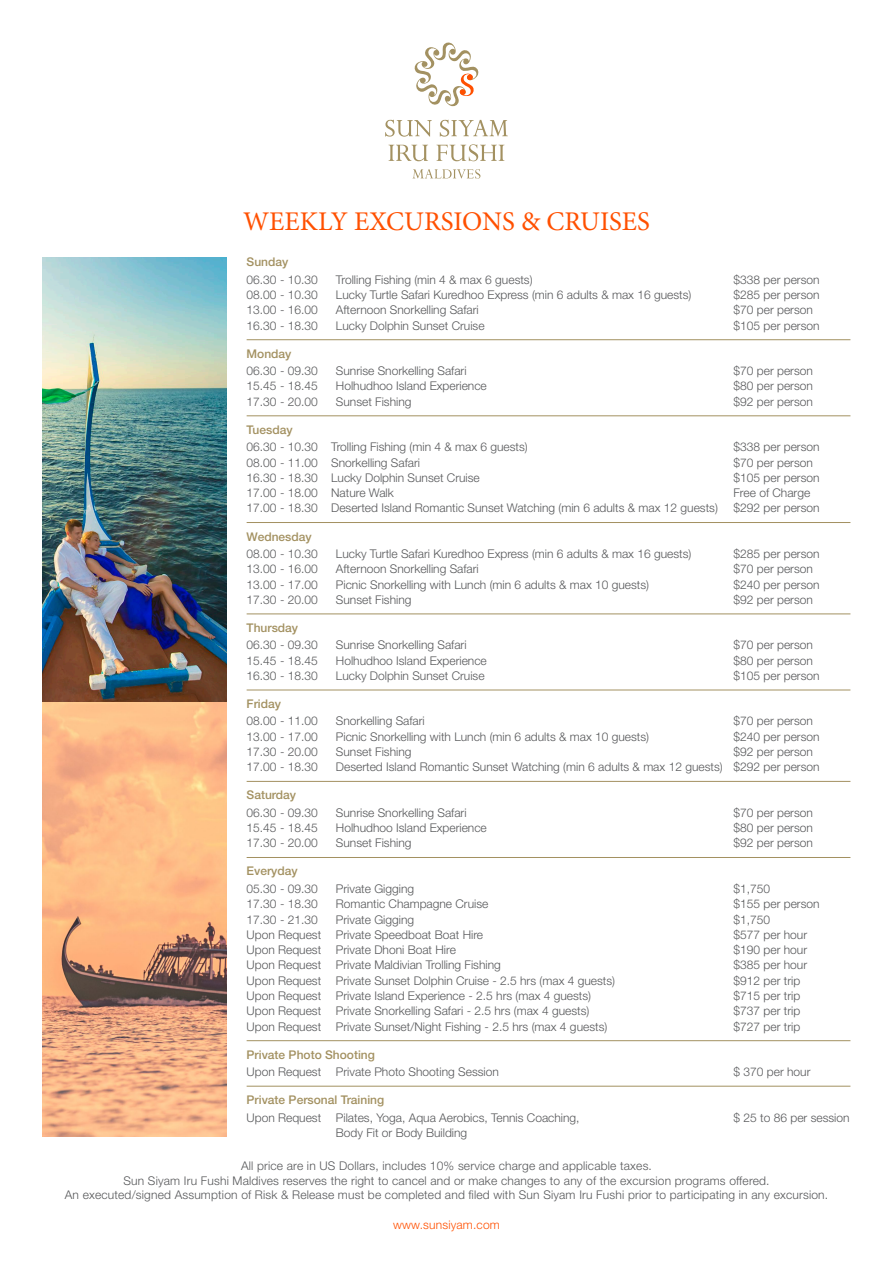
<style>
.page{position:relative;width:893px;height:1263px;background:#fff}
.page>*{position:absolute;margin:0;border:0;box-sizing:border-box;transform-origin:0 0}
.t1{font:27px "Minion Pro";color:#ff5000}
.t2{font:300 12px/14.4px "Helvetica Neue LT Std";color:#57585a;text-align:center}
.t3{font:500 12px "Helvetica Neue LT Std";color:#a39161}
.t4{font:300 12px "Helvetica Neue LT Std";letter-spacing:.015em;color:#ff5000}
</style>
<div class="page">
<svg style="left:388px;top:145px;width:40px;height:16px"></svg>
<svg style="left:436px;top:144px;width:68px;height:17px"></svg>
<svg style="left:414px;top:42px;width:65px;height:65px"></svg>
<svg style="left:385px;top:120px;width:47px;height:17px"></svg>
<svg style="left:440px;top:120px;width:68px;height:17px"></svg>
<svg style="left:412px;top:169px;width:68px;height:10px"></svg>
<hr style="left:247px;top:339px;width:603px;height:1px;background:#a39161">
<hr style="left:247px;top:415px;width:603px;height:1px;background:#a39161">
<hr style="left:247px;top:522px;width:603px;height:1px;background:#a39161">
<hr style="left:247px;top:613px;width:603px;height:1px;background:#a39161">
<hr style="left:247px;top:690px;width:603px;height:1px;background:#a39161">
<hr style="left:247px;top:781px;width:603px;height:1px;background:#a39161">
<hr style="left:247px;top:857px;width:603px;height:1px;background:#a39161">
<hr style="left:247px;top:1040px;width:603px;height:1px;background:#a39161">
<hr style="left:247px;top:1086px;width:603px;height:1px;background:#a39161">
<img style="left:43px;top:258px;width:184px;height:879px">
<h1 class="t1" style="left:243px;top:203px;width:408px">WEEKLY EXCURSIONS &amp; CRUISES</h1>
<p class="t3" style="left:247px;top:255px;width:43px">Sunday</p>
<p class="t2" style="left:247px;top:272px;width:73px">06.30 - 10.30</p>
<p class="t2" style="left:336px;top:272px;width:198px">Trolling Fishing (min 4 &amp; max 6 guests)</p>
<p class="t2" style="left:733px;top:272px;width:88px">$338 per person</p>
<p class="t2" style="left:247px;top:287px;width:73px">08.00 - 10.30</p>
<p class="t2" style="left:336px;top:287px;width:357px">Lucky Turtle Safari Kuredhoo Express (min 6 adults &amp; max 16 guests)</p>
<p class="t2" style="left:733px;top:287px;width:88px">$285 per person</p>
<p class="t2" style="left:247px;top:303px;width:73px">13.00 - 16.00</p>
<p class="t2" style="left:336px;top:303px;width:144px">Afternoon Snorkelling Safari</p>
<p class="t2" style="left:733px;top:303px;width:81px">$70 per person</p>
<p class="t2" style="left:247px;top:318px;width:73px">16.30 - 18.30</p>
<p class="t2" style="left:336px;top:318px;width:150px">Lucky Dolphin Sunset Cruise</p>
<p class="t2" style="left:733px;top:318px;width:88px">$105 per person</p>
<p class="t3" style="left:247px;top:346px;width:46px">Monday</p>
<p class="t2" style="left:247px;top:363px;width:73px">06.30 - 09.30</p>
<p class="t2" style="left:336px;top:363px;width:132px">Sunrise Snorkelling Safari</p>
<p class="t2" style="left:733px;top:363px;width:81px">$70 per person</p>
<p class="t2" style="left:247px;top:379px;width:73px">15.45 - 18.45</p>
<p class="t2" style="left:336px;top:379px;width:152px">Holhudhoo Island Experience</p>
<p class="t2" style="left:733px;top:379px;width:81px">$80 per person</p>
<p class="t2" style="left:247px;top:394px;width:73px">17.30 - 20.00</p>
<p class="t2" style="left:336px;top:394px;width:77px">Sunset Fishing</p>
<p class="t2" style="left:733px;top:394px;width:81px">$92 per person</p>
<p class="t3" style="left:247px;top:422px;width:48px">Tuesday</p>
<p class="t2" style="left:247px;top:439px;width:283px">06.30 - 10.30 Trolling Fishing (min 4 &amp; max 6 guests)</p>
<p class="t2" style="left:733px;top:439px;width:88px">$338 per person</p>
<p class="t2" style="left:247px;top:455px;width:175px">08.00 - 11.00 Snorkelling Safari</p>
<p class="t2" style="left:733px;top:455px;width:81px">$70 per person</p>
<p class="t2" style="left:247px;top:470px;width:235px">16.30 - 18.30 Lucky Dolphin Sunset Cruise</p>
<p class="t2" style="left:733px;top:470px;width:88px">$105 per person</p>
<p class="t2" style="left:247px;top:485px;width:149px">17.00 - 18.00 Nature Walk</p>
<p class="t2" style="left:733px;top:485px;width:78px">Free of Charge</p>
<p class="t2" style="left:247px;top:501px;width:473px">17.00 - 18.30 Deserted Island Romantic Sunset Watching (min 6 adults &amp; max 12 guests)</p>
<p class="t2" style="left:733px;top:501px;width:88px">$292 per person</p>
<p class="t3" style="left:247px;top:529px;width:67px">Wednesday</p>
<p class="t2" style="left:247px;top:546px;width:73px">08.00 - 10.30</p>
<p class="t2" style="left:336px;top:546px;width:357px">Lucky Turtle Safari Kuredhoo Express (min 6 adults &amp; max 16 guests)</p>
<p class="t2" style="left:733px;top:546px;width:88px">$285 per person</p>
<p class="t2" style="left:247px;top:561px;width:73px">13.00 - 16.00</p>
<p class="t2" style="left:336px;top:561px;width:144px">Afternoon Snorkelling Safari</p>
<p class="t2" style="left:733px;top:561px;width:81px">$70 per person</p>
<p class="t2" style="left:247px;top:577px;width:73px">13.00 - 17.00</p>
<p class="t2" style="left:336px;top:577px;width:315px">Picnic Snorkelling with Lunch (min 6 adults &amp; max 10 guests)</p>
<p class="t2" style="left:733px;top:577px;width:88px">$240 per person</p>
<p class="t2" style="left:247px;top:592px;width:73px">17.30 - 20.00</p>
<p class="t2" style="left:336px;top:592px;width:77px">Sunset Fishing</p>
<p class="t2" style="left:733px;top:592px;width:81px">$92 per person</p>
<p class="t3" style="left:247px;top:620px;width:53px">Thursday</p>
<p class="t2" style="left:247px;top:638px;width:73px">06.30 - 09.30</p>
<p class="t2" style="left:336px;top:638px;width:132px">Sunrise Snorkelling Safari</p>
<p class="t2" style="left:733px;top:638px;width:81px">$70 per person</p>
<p class="t2" style="left:247px;top:653px;width:73px">15.45 - 18.45</p>
<p class="t2" style="left:336px;top:653px;width:152px">Holhudhoo Island Experience</p>
<p class="t2" style="left:733px;top:653px;width:81px">$80 per person</p>
<p class="t2" style="left:247px;top:668px;width:73px">16.30 - 18.30</p>
<p class="t2" style="left:336px;top:668px;width:150px">Lucky Dolphin Sunset Cruise</p>
<p class="t2" style="left:733px;top:668px;width:88px">$105 per person</p>
<p class="t3" style="left:247px;top:696px;width:36px">Friday</p>
<p class="t2" style="left:247px;top:714px;width:73px">08.00 - 11.00</p>
<p class="t2" style="left:336px;top:714px;width:90px">Snorkelling Safari</p>
<p class="t2" style="left:733px;top:714px;width:81px">$70 per person</p>
<p class="t2" style="left:247px;top:729px;width:73px">13.00 - 17.00</p>
<p class="t2" style="left:336px;top:729px;width:315px">Picnic Snorkelling with Lunch (min 6 adults &amp; max 10 guests)</p>
<p class="t2" style="left:733px;top:729px;width:88px">$240 per person</p>
<p class="t2" style="left:247px;top:744px;width:73px">17.30 - 20.00</p>
<p class="t2" style="left:336px;top:744px;width:77px">Sunset Fishing</p>
<p class="t2" style="left:733px;top:744px;width:81px">$92 per person</p>
<p class="t2" style="left:247px;top:760px;width:73px">17.00 - 18.30</p>
<p class="t2" style="left:336px;top:760px;width:485px">Deserted Island Romantic Sunset Watching (min 6 adults &amp; max 12 guests) $292 per person</p>
<p class="t3" style="left:247px;top:788px;width:51px">Saturday</p>
<p class="t2" style="left:247px;top:805px;width:73px">06.30 - 09.30</p>
<p class="t2" style="left:336px;top:805px;width:132px">Sunrise Snorkelling Safari</p>
<p class="t2" style="left:733px;top:805px;width:81px">$70 per person</p>
<p class="t2" style="left:247px;top:820px;width:73px">15.45 - 18.45</p>
<p class="t2" style="left:336px;top:820px;width:152px">Holhudhoo Island Experience</p>
<p class="t2" style="left:733px;top:820px;width:81px">$80 per person</p>
<p class="t2" style="left:247px;top:836px;width:73px">17.30 - 20.00</p>
<p class="t2" style="left:336px;top:836px;width:77px">Sunset Fishing</p>
<p class="t2" style="left:733px;top:836px;width:81px">$92 per person</p>
<p class="t3" style="left:247px;top:864px;width:53px">Everyday</p>
<p class="t2" style="left:247px;top:881px;width:73px">05.30 - 09.30</p>
<p class="t2" style="left:336px;top:881px;width:80px">Private Gigging</p>
<p class="t2" style="left:733px;top:881px;width:38px">$1,750</p>
<p class="t2" style="left:247px;top:896px;width:73px">17.30 - 18.30</p>
<p class="t2" style="left:336px;top:896px;width:154px">Romantic Champagne Cruise</p>
<p class="t2" style="left:733px;top:896px;width:88px">$155 per person</p>
<p class="t2" style="left:247px;top:912px;width:73px">17.30 - 21.30</p>
<p class="t2" style="left:336px;top:912px;width:80px">Private Gigging</p>
<p class="t2" style="left:733px;top:912px;width:38px">$1,750</p>
<p class="t2" style="left:247px;top:927px;width:238px">Upon Request Private Speedboat Boat Hire</p>
<p class="t2" style="left:733px;top:927px;width:75px">$577 per hour</p>
<p class="t2" style="left:247px;top:942px;width:211px">Upon Request Private Dhoni Boat Hire</p>
<p class="t2" style="left:733px;top:942px;width:75px">$190 per hour</p>
<p class="t2" style="left:247px;top:958px;width:256px">Upon Request Private Maldivian Trolling Fishing</p>
<p class="t2" style="left:733px;top:958px;width:75px">$385 per hour</p>
<p class="t2" style="left:247px;top:973px;width:370px">Upon Request Private Sunset Dolphin Cruise - 2.5 hrs (max 4 guests)</p>
<p class="t2" style="left:733px;top:973px;width:68px">$912 per trip</p>
<p class="t2" style="left:247px;top:988px;width:346px">Upon Request Private Island Experience - 2.5 hrs (max 4 guests)</p>
<p class="t2" style="left:733px;top:988px;width:68px">$715 per trip</p>
<p class="t2" style="left:247px;top:1003px;width:344px">Upon Request Private Snorkelling Safari - 2.5 hrs (max 4 guests)</p>
<p class="t2" style="left:733px;top:1003px;width:68px">$737 per trip</p>
<p class="t2" style="left:247px;top:1019px;width:362px">Upon Request Private Sunset/Night Fishing - 2.5 hrs (max 4 guests)</p>
<p class="t2" style="left:733px;top:1019px;width:68px">$727 per trip</p>
<p class="t3" style="left:247px;top:1047px;width:130px">Private Photo Shooting</p>
<p class="t2" style="left:247px;top:1064px;width:254px">Upon Request Private Photo Shooting Session</p>
<p class="t2" style="left:733px;top:1064px;width:78px">$ 370 per hour</p>
<p class="t3" style="left:247px;top:1093px;width:139px">Private Personal Training</p>
<p class="t2" style="left:247px;top:1110px;width:334px">Upon Request Pilates, Yoga, Aqua Aerobics, Tennis Coaching,</p>
<p class="t2" style="left:733px;top:1110px;width:118px">$ 25 to 86 per session</p>
<p class="t2" style="left:336px;top:1125px;width:133px">Body Fit or Body Building</p>
<p class="t2" style="left:65px;top:1158px;width:765px">All price are in US Dollars, includes 10% service charge and applicable taxes.<br>Sun Siyam Iru Fushi Maldives reserves the right to cancel and or make changes to any of the excursion programs offered.<br>An executed/signed Assumption of Risk &amp; Release must be completed and filed with Sun Siyam Iru Fushi prior to participating in any excursion.</p>
<p class="t4" style="left:393px;top:1217px;width:108px">www.sunsiyam.com</p>
</div>
